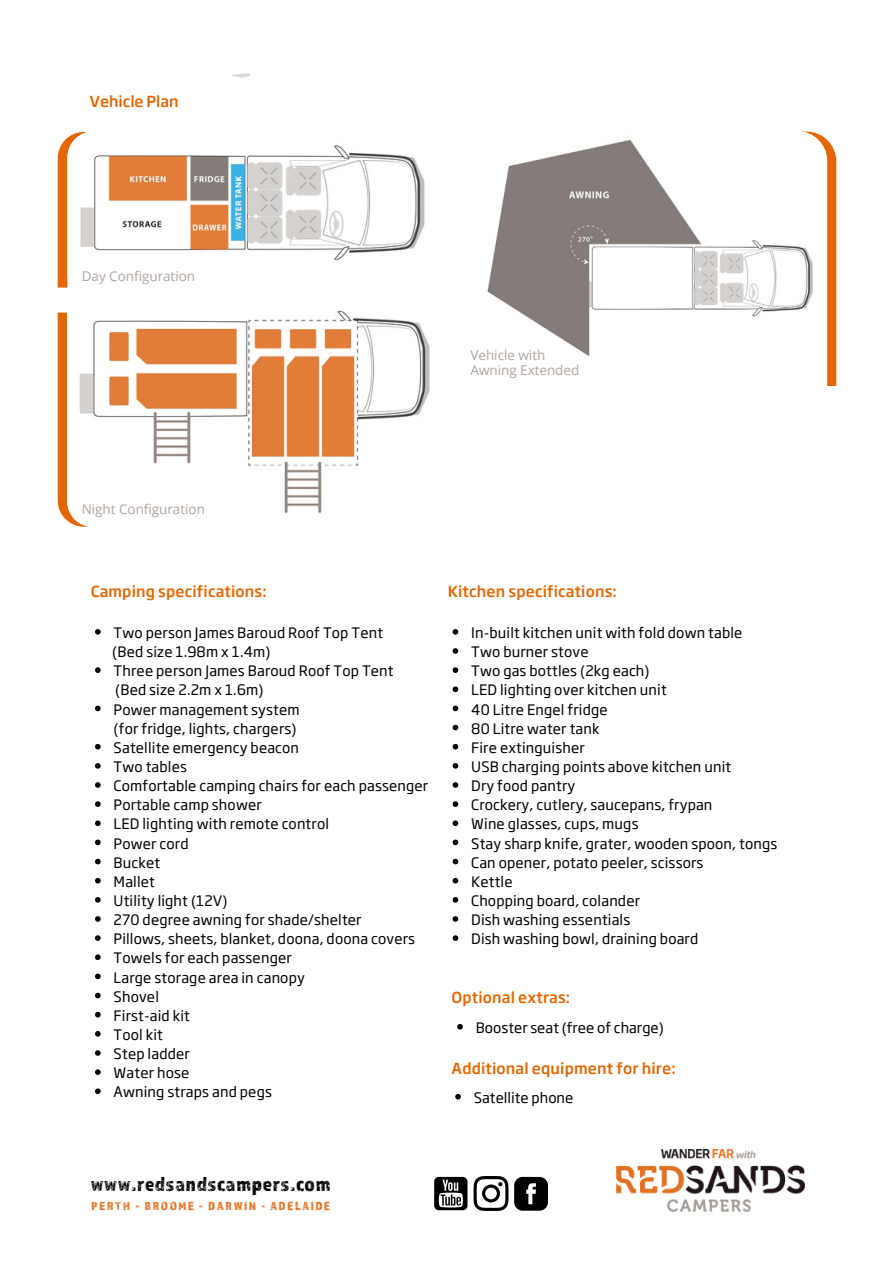
<style>
.page{position:relative;width:894px;height:1264px;background:#fff}
.page>*{position:absolute;margin:0;border:0;box-sizing:border-box;transform-origin:0 0}
.t1{font:21.3px "Almaq Rough";letter-spacing:.025em;color:#000}
.t2{font:500 15px "Soho Gothic Pro";letter-spacing:.01em;color:#e36600}
.t3{font:14.25px/19.2px "Soho Gothic Pro";letter-spacing:.01em;color:#000}
.t4{font:13.5px/14.7px "Open Sans";color:#afa59f}
.t5{font:12.15px "Almaq Rough";letter-spacing:.15em;color:#e16f1e}
</style>
<div class="page">
<svg style="left:232px;top:73px;width:18px;height:5px"></svg>
<svg style="left:95px;top:629px;width:6px;height:5px"></svg>
<svg style="left:95px;top:667px;width:6px;height:6px"></svg>
<svg style="left:95px;top:705px;width:6px;height:6px"></svg>
<svg style="left:95px;top:744px;width:6px;height:5px"></svg>
<svg style="left:95px;top:763px;width:6px;height:5px"></svg>
<svg style="left:95px;top:782px;width:6px;height:5px"></svg>
<svg style="left:95px;top:801px;width:6px;height:6px"></svg>
<svg style="left:95px;top:820px;width:6px;height:6px"></svg>
<svg style="left:95px;top:839px;width:6px;height:6px"></svg>
<svg style="left:95px;top:858px;width:6px;height:6px"></svg>
<svg style="left:95px;top:877px;width:6px;height:6px"></svg>
<svg style="left:95px;top:897px;width:6px;height:5px"></svg>
<svg style="left:95px;top:916px;width:6px;height:5px"></svg>
<svg style="left:95px;top:935px;width:6px;height:5px"></svg>
<svg style="left:95px;top:954px;width:6px;height:6px"></svg>
<svg style="left:95px;top:973px;width:6px;height:6px"></svg>
<svg style="left:95px;top:992px;width:6px;height:6px"></svg>
<svg style="left:95px;top:1011px;width:6px;height:6px"></svg>
<svg style="left:95px;top:1031px;width:6px;height:5px"></svg>
<svg style="left:95px;top:1050px;width:6px;height:5px"></svg>
<svg style="left:95px;top:1069px;width:6px;height:5px"></svg>
<svg style="left:95px;top:1088px;width:6px;height:6px"></svg>
<svg style="left:452px;top:629px;width:6px;height:5px"></svg>
<svg style="left:452px;top:648px;width:6px;height:5px"></svg>
<svg style="left:452px;top:667px;width:6px;height:6px"></svg>
<svg style="left:452px;top:686px;width:6px;height:6px"></svg>
<svg style="left:452px;top:705px;width:6px;height:6px"></svg>
<svg style="left:452px;top:724px;width:6px;height:6px"></svg>
<svg style="left:452px;top:744px;width:6px;height:5px"></svg>
<svg style="left:452px;top:763px;width:6px;height:5px"></svg>
<svg style="left:452px;top:782px;width:6px;height:5px"></svg>
<svg style="left:452px;top:801px;width:6px;height:6px"></svg>
<svg style="left:452px;top:820px;width:6px;height:6px"></svg>
<svg style="left:452px;top:839px;width:6px;height:6px"></svg>
<svg style="left:452px;top:858px;width:6px;height:6px"></svg>
<svg style="left:452px;top:877px;width:6px;height:6px"></svg>
<svg style="left:452px;top:897px;width:6px;height:5px"></svg>
<svg style="left:452px;top:916px;width:6px;height:5px"></svg>
<svg style="left:452px;top:935px;width:6px;height:5px"></svg>
<svg style="left:455px;top:1094px;width:5px;height:5px"></svg>
<div style="left:58px;top:312px;width:9px;height:209px;background:#e36600"></div>
<img style="left:67px;top:310px;width:363px;height:211px">
<svg style="left:58px;top:138px;width:9px;height:149px"></svg>
<img style="left:67px;top:131px;width:358px;height:146px">
<svg style="left:826px;top:139px;width:10px;height:247px;background:#e67b23"></svg>
<img style="left:487px;top:131px;width:339px;height:225px">
<img style="left:616px;top:1149px;width:188px;height:61px">
<svg style="left:473px;top:1176px;width:35px;height:34px"></svg>
<svg style="left:514px;top:1176px;width:34px;height:34px"></svg>
<div style="left:434px;top:1176px;width:33px;height:34px;background:#000;border-radius:5px"></div>
<svg style="left:438px;top:1179px;width:25px;height:28px"></svg>
<svg style="left:457px;top:1024px;width:5px;height:5px"></svg>
<p class="t2" style="left:89px;top:89px;width:91px">Vehicle Plan</p>
<p class="t4" style="left:82px;top:269px;width:115px">Day Configuration</p>
<h2 class="t4" style="left:82px;top:501px;width:125px">Night Configuration</h2>
<p class="t4" style="left:470px;top:348px;width:110px">Vehicle with<br>Awning Extended</p>
<h2 class="t2" style="left:91px;top:579px;width:177px">Camping specifications:</h2>
<h4 class="t2" style="left:447px;top:579px;width:171px">Kitchen specifications:</h4>
<h4 class="t3" style="left:114px;top:622px;width:271px">Two person James Baroud Roof Top Tent</h4>
<h2 class="t3" style="left:112px;top:641px;width:160px">(Bed size 1.98m x 1.4m)</h2>
<p class="t3" style="left:114px;top:660px;width:281px">Three person James Baroud Roof Top Tent</p>
<h3 class="t3" style="left:115px;top:679px;width:150px">(Bed size 2.2m x 1.6m)</h3>
<p class="t3" style="left:114px;top:698px;width:187px">Power management system (for fridge, lights, chargers)</p>
<h3 class="t3" style="left:114px;top:737px;width:187px">Satellite emergency beacon</h3>
<p class="t3" style="left:114px;top:756px;width:75px">Two tables</p>
<p class="t3" style="left:114px;top:775px;width:316px">Comfortable camping chairs for each passenger</p>
<p class="t3" style="left:114px;top:794px;width:149px">Portable camp shower</p>
<p class="t3" style="left:114px;top:813px;width:217px">LED lighting with remote control</p>
<p class="t3" style="left:114px;top:832px;width:76px">Power cord</p>
<p class="t3" style="left:114px;top:851px;width:48px">Bucket</p>
<p class="t3" style="left:114px;top:870px;width:43px">Mallet</p>
<p class="t3" style="left:114px;top:890px;width:115px">Utility light (12V)</p>
<p class="t3" style="left:114px;top:909px;width:249px">270 degree awning for shade/shelter</p>
<p class="t3" style="left:114px;top:928px;width:303px">Pillows, sheets, blanket, doona, doona covers</p>
<p class="t3" style="left:114px;top:947px;width:180px">Towels for each passenger</p>
<p class="t3" style="left:114px;top:966px;width:193px">Large storage area in canopy</p>
<p class="t3" style="left:114px;top:985px;width:47px">Shovel</p>
<p class="t3" style="left:114px;top:1004px;width:78px">First-aid kit</p>
<p class="t3" style="left:114px;top:1024px;width:51px">Tool kit</p>
<p class="t3" style="left:114px;top:1043px;width:78px">Step ladder</p>
<p class="t3" style="left:114px;top:1062px;width:77px">Water hose</p>
<p class="t3" style="left:114px;top:1081px;width:160px">Awning straps and pegs</p>
<p class="t3" style="left:471px;top:622px;width:272px">In-built kitchen unit with fold down table</p>
<p class="t3" style="left:471px;top:641px;width:119px">Two burner stove</p>
<h2 class="t3" style="left:471px;top:660px;width:180px">Two gas bottles (2kg each)</h2>
<p class="t3" style="left:471px;top:679px;width:197px">LED lighting over kitchen unit</p>
<p class="t3" style="left:471px;top:698px;width:138px">40 Litre Engel fridge</p>
<p class="t3" style="left:471px;top:717px;width:130px">80 Litre water tank</p>
<p class="t3" style="left:471px;top:737px;width:115px">Fire extinguisher</p>
<p class="t3" style="left:471px;top:756px;width:261px">USB charging points above kitchen unit</p>
<p class="t3" style="left:471px;top:775px;width:105px">Dry food pantry</p>
<p class="t3" style="left:471px;top:794px;width:243px">Crockery, cutlery, saucepans, frypan</p>
<p class="t3" style="left:471px;top:813px;width:169px">Wine glasses, cups, mugs</p>
<p class="t3" style="left:471px;top:832px;width:307px">Stay sharp knife, grater, wooden spoon, tongs</p>
<p class="t3" style="left:471px;top:851px;width:234px">Can opener, potato peeler, scissors</p>
<p class="t3" style="left:471px;top:870px;width:43px">Kettle</p>
<p class="t3" style="left:471px;top:890px;width:170px">Chopping board, colander</p>
<p class="t3" style="left:471px;top:909px;width:160px">Dish washing essentials</p>
<p class="t3" style="left:471px;top:928px;width:228px">Dish washing bowl, draining board</p>
<p class="t2" style="left:451px;top:985px;width:120px">Optional extras:</p>
<p class="t3" style="left:475px;top:1016px;width:189px">Booster seat (free of charge)</p>
<h4 class="t2" style="left:451px;top:1055px;width:225px">Additional equipment for hire:</h4>
<p class="t3" style="left:473px;top:1086px;width:101px">Satellite phone</p>
<p class="t1" style="left:91px;top:1170px;width:241px">www.redsandscampers.com</p>
<h1 class="t5" style="left:92px;top:1198px;width:240px">PERTH - BROOME - DARWIN - ADELAIDE</h1>
</div>
